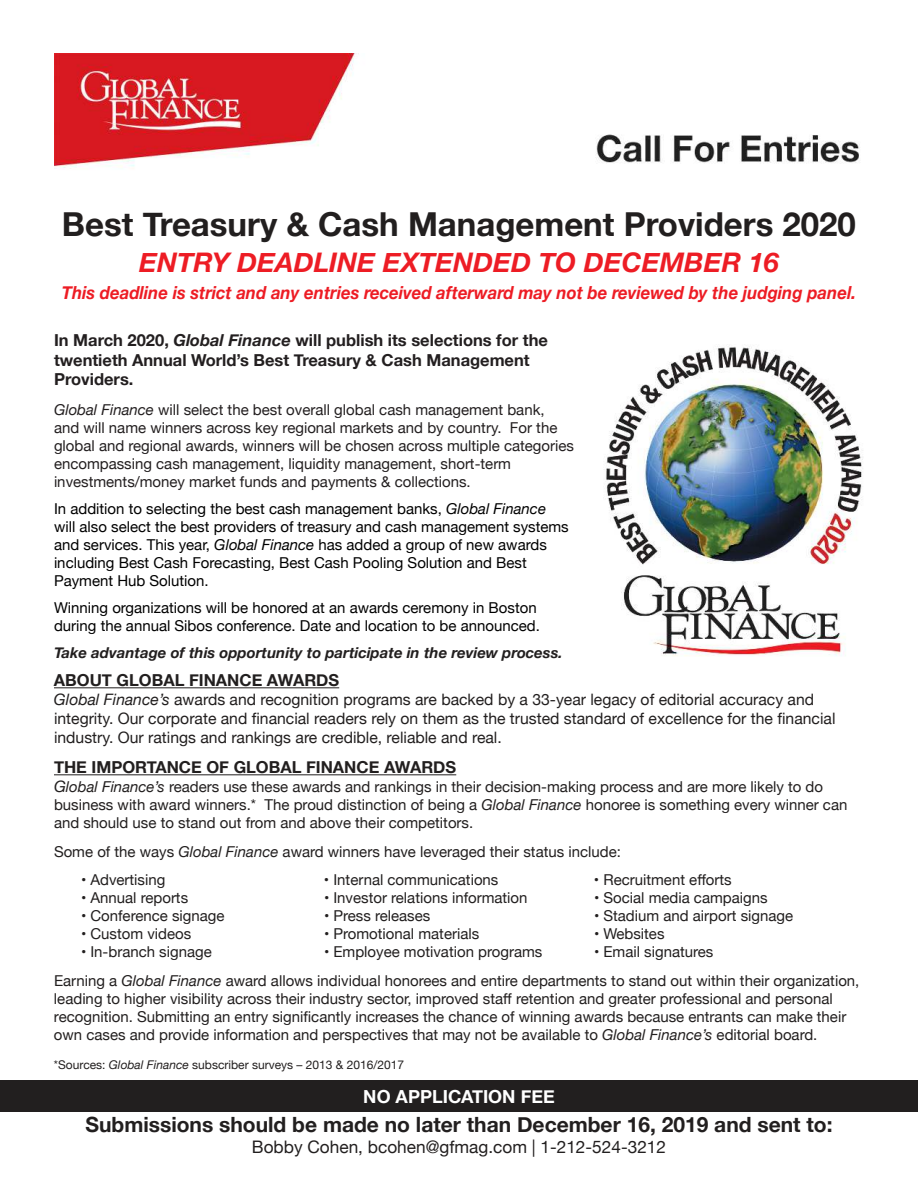
<style>
.page{position:relative;width:918px;height:1188px;background:#fff}
.page>*{position:absolute;margin:0;border:0;box-sizing:border-box;transform-origin:0 0}
.t1{font:700 33px "Helvetica Neue";color:#221f1f}
.t2{font:italic 700 27px "Helvetica Neue";color:#ed1c24}
.t3{font:700 21px "Helvetica Neue";color:#221f1f}
.t4{font:italic 700 18px "Helvetica Neue";color:#ed1c24;scale:.93 1}
.t5{font:700 18px "Helvetica Neue";color:#fff}
.t6{font:17.25px "Helvetica Neue";color:#221f1f}
.t7{font:700 16.5px/19.8px "Helvetica Neue";color:#231f20}
.t8{font:700 16.5px "Helvetica Neue";color:#221f1f}
.t9{font:15.75px/18.9px "Helvetica Neue";color:#221f1f}
.t10{font:15px/18px "Helvetica Neue";color:#221f1f}
.t11{font:15px/18px "Helvetica Neue";color:#000}
.t12{font:15px/18px "Helvetica Neue";color:#231f20}
.t13{font:italic 700 15px "Helvetica Neue";color:#221f1f}
.t14{font:12px "Helvetica Neue";color:#221f1f}
.s1{font-style:italic}
.s2{font-style:italic;font-size:15.75px}
</style>
<div class="page">
<hr style="left:54px;top:687px;width:285px;height:1px;background:#221f1f">
<hr style="left:54px;top:774px;width:402px;height:1px;background:#221f1f">
<div style="left:0;top:1080px;width:918px;height:32px;background:#221f1f"></div>
<img style="left:606px;top:346px;width:257px;height:310px">
<img style="left:54px;top:54px;width:806px;height:115px">
<h1 class="t1" style="left:62px;top:212px;width:796px">Best Treasury &amp; Cash Management Providers 2020</h1>
<h2 class="t2" style="left:139px;top:252px;width:641px">ENTRY DEADLINE EXTENDED TO DECEMBER 16</h2>
<p class="t4" style="left:62px;top:286px;width:856px">This deadline is strict and any entries received afterward may not be reviewed by the judging panel.</p>
<p class="t7" style="left:54px;top:331px;width:495px">In March 2020, <span class="s1">Global Finance</span> will publish its selections for the twentieth Annual World’s Best Treasury &amp; Cash Management<br>Providers.</p>
<p class="t12" style="left:54px;top:402px;width:522px"><span class="s1">Global Finance</span> will select the best overall global cash management bank,<br>and will name winners across key regional markets and by country. For the global and regional awards, winners will be chosen across multiple categories encompassing cash management, liquidity management, short-term investments/money market funds and payments &amp; collections.</p>
<p class="t11" style="left:54px;top:501px;width:516px">In addition to selecting the best cash management banks, <span class="s1">Global Finance </span>will also select the best providers of treasury and cash management systems and services. This year, <span class="s1">Global Finance</span> has added a group of new awards including Best Cash Forecasting, Best Cash Pooling Solution and Best Payment Hub Solution.</p>
<p class="t11" style="left:54px;top:600px;width:487px">Winning organizations will be honored at an awards ceremony in Boston during the annual Sibos conference. Date and location to be announced.</p>
<p class="t13" style="left:54px;top:647px;width:510px">Take advantage of this opportunity to participate in the review process.</p>
<p class="t8" style="left:54px;top:674px;width:287px">ABOUT GLOBAL FINANCE AWARDS</p>
<p class="t9" style="left:54px;top:691px;width:783px"><span class="s1">Global Finance’s</span> awards and recognition programs are backed by a 33-year legacy of editorial accuracy and integrity. Our corporate and 昀椀nancial readers rely on them as the trusted standard of excellence for the 昀椀nancial industry. Our ratings and rankings are credible, reliable and real.</p>
<p class="t8" style="left:54px;top:761px;width:404px">THE IMPORTANCE OF GLOBAL FINANCE AWARDS</p>
<p class="t10" style="left:54px;top:779px;width:795px"><span class="s2">G</span><span class="s1">lobal Finance’s</span> readers use these awards and rankings in their decision-making process and are more likely to do business with award winners.* The proud distinction of being a <span class="s1">Global Finance</span> honoree is something every winner can and should use to stand out from and above their competitors.</p>
<p class="t10" style="left:54px;top:843px;width:568px">Some of the ways <span class="s1">Global Finance</span> award winners have leveraged their status include:</p>
<p class="t10" style="left:81px;top:872px;width:86px">• Advertising</p>
<p class="t10" style="left:324px;top:872px;width:176px">• Internal communications</p>
<p class="t10" style="left:594px;top:872px;width:139px">• Recruitment e昀昀orts</p>
<p class="t10" style="left:81px;top:890px;width:109px">• Annual reports</p>
<p class="t10" style="left:324px;top:890px;width:205px">• Investor relations information</p>
<p class="t10" style="left:594px;top:890px;width:175px">• Social media campaigns</p>
<p class="t10" style="left:81px;top:908px;width:145px">• Conference signage</p>
<p class="t10" style="left:324px;top:908px;width:108px">• Press releases</p>
<p class="t10" style="left:594px;top:908px;width:201px">• Stadium and airport signage</p>
<p class="t10" style="left:81px;top:926px;width:112px">• Custom videos</p>
<p class="t10" style="left:324px;top:926px;width:157px">• Promotional materials</p>
<p class="t10" style="left:594px;top:926px;width:72px">• Websites</p>
<p class="t10" style="left:81px;top:944px;width:132px">• In-branch signage</p>
<p class="t10" style="left:324px;top:944px;width:220px">• Employee motivation programs</p>
<p class="t10" style="left:54px;top:938px;width:807px;line-height:28.5px;text-indent:540px">• Email signatures<br>Earning a <span class="s1">Global Finance</span> award allows individual honorees and entire departments to stand out within their organization,</p>
<p class="t10" style="left:54px;top:990px;width:794px;line-height:18.5px">leading to higher visibility across their industry sector, improved sta昀昀 retention and greater professional and personal recognition. Submitting an entry signi昀椀cantly increases the chance of winning awards because entrants can make their own cases and provide information and perspectives that may not be available to <span class="s1">Global Finance’s</span> editorial board.</p>
<p class="t14" style="left:54px;top:1060px;width:352px">*Sources: <span class="s1">Global Finance</span> subscriber surveys – 2013 &amp; 2016/2017</p>
<p class="t5" style="left:363px;top:1090px;width:193px">NO APPLICATION FEE</p>
<h3 class="t3" style="left:85px;top:1117px;width:749px">Submissions should be made no later than December 16, 2019 and sent to:</h3>
<p class="t6" style="left:252px;top:1139px;width:416px">Bobby Cohen, bcohen@gfmag.com | 1-212-524-3212</p>
</div>
